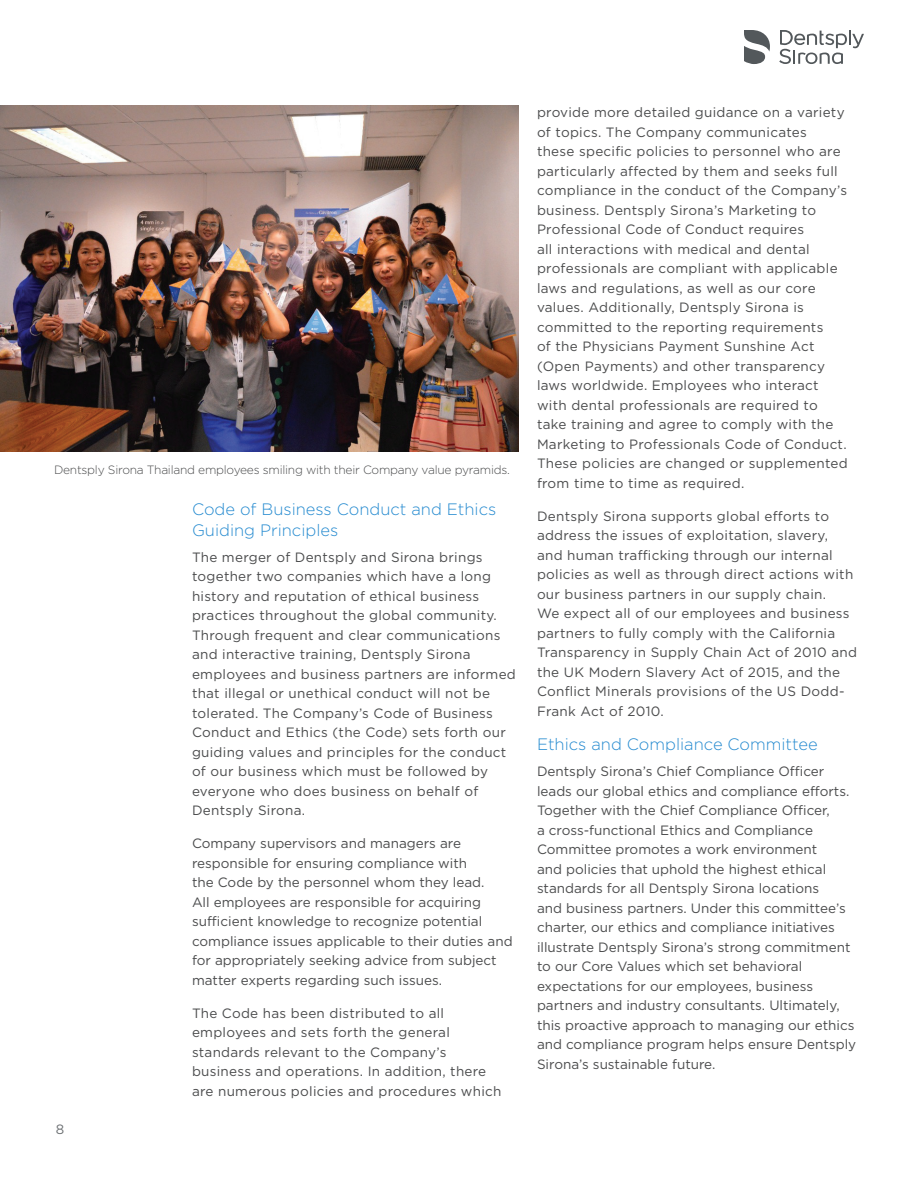
<style>
.page{position:relative;width:918px;height:1188px;background:#fff}
.page>*{position:absolute;margin:0;border:0;box-sizing:border-box;transform-origin:0 0}
.Body_Copy{font:300 16.5px/21px "Gotham";color:#268bd0}
.Body_Copy-2{font:13.5px/19.5px "Gotham";letter-spacing:.02em;color:#4b4c4d}
.Body_Copy-3{font:13.5px/19.5px "Gotham";color:#4b4c4d}
.t1{font:13.5px "Gotham";color:#6d7174}
.Photo_captions{font:300 12px "Gotham";letter-spacing:-.02em;color:#4b4c4d}
</style>
<div class="page">
<svg style="left:779px;top:30px;width:85px;height:34px"></svg>
<svg style="left:744px;top:30px;width:26px;height:34px"></svg>
<img style="left:0;top:106px;width:519px;height:345px">
<p class="Photo_captions" style="left:54px;top:463px;width:457px">Dentsply Sirona Thailand employees smiling with their Company value pyramids.</p>
<p class="t1" style="left:56px;top:1122px;width:10px">8</p>
<p class="Body_Copy" style="left:192px;top:498px;width:306px">Code of Business Conduct and Ethics<br>Guiding Principles</p>
<p class="Body_Copy-2" style="left:192px;top:547px;width:325px">The merger of Dentsply and Sirona brings together two companies which have a long history and reputation of ethical business practices throughout the global community.<br>Through frequent and clear communications and interactive training, Dentsply Sirona employees and business partners are informed that illegal or unethical conduct will not be tolerated. The Company’s Code of Business Conduct and Ethics (the Code) sets forth our guiding values and principles for the conduct of our business which must be followed by everyone who does business on behalf of Dentsply Sirona.</p>
<p class="Body_Copy-3" style="left:192px;top:834px;width:322px">Company supervisors and managers are responsible for ensuring compliance with<br>the Code by the personnel whom they lead.<br>All employees are responsible for acquiring sufficient knowledge to recognize potential compliance issues applicable to their duties and for appropriately seeking advice from subject matter experts regarding such issues.</p>
<p class="Body_Copy-2" style="left:192px;top:1003px;width:311px">The Code has been distributed to all employees and sets forth the general standards relevant to the Company’s business and operations. In addition, there are numerous policies and procedures which</p>
<p class="Body_Copy-2" style="left:537px;top:102px;width:312px">provide more detailed guidance on a variety of topics. The Company communicates these specific policies to personnel who are particularly affected by them and seeks full compliance in the conduct of the Company’s business. Dentsply Sirona’s Marketing to Professional Code of Conduct requires<br>all interactions with medical and dental professionals are compliant with applicable laws and regulations, as well as our core values. Additionally, Dentsply Sirona is committed to the reporting requirements<br>of the Physicians Payment Sunshine Act (Open Payments) and other transparency laws worldwide. Employees who interact with dental professionals are required to take training and agree to comply with the Marketing to Professionals Code of Conduct.<br>These policies are changed or supplemented from time to time as required.</p>
<p class="Body_Copy-2" style="left:537px;top:506px;width:322px">Dentsply Sirona supports global efforts to address the issues of exploitation, slavery,<br>and human trafficking through our internal policies as well as through direct actions with our business partners in our supply chain.<br>We expect all of our employees and business partners to fully comply with the California Transparency in Supply Chain Act of 2010 and the UK Modern Slavery Act of 2015, and the Conflict Minerals provisions of the US Dodd-Frank Act of 2010.</p>
<p class="Body_Copy" style="left:537px;top:734px;width:282px">Ethics and Compliance Committee</p>
<p class="Body_Copy-3" style="left:537px;top:762px;width:321px">Dentsply Sirona’s Chief Compliance Officer leads our global ethics and compliance efforts.<br>Together with the Chief Compliance Officer,<br>a cross-functional Ethics and Compliance Committee promotes a work environment<br>and policies that uphold the highest ethical standards for all Dentsply Sirona locations<br>and business partners. Under this committee’s charter, our ethics and compliance initiatives illustrate Dentsply Sirona’s strong commitment to our Core Values which set behavioral expectations for our employees, business partners and industry consultants. Ultimately, this proactive approach to managing our ethics and compliance program helps ensure Dentsply Sirona’s sustainable future.</p>
</div>
